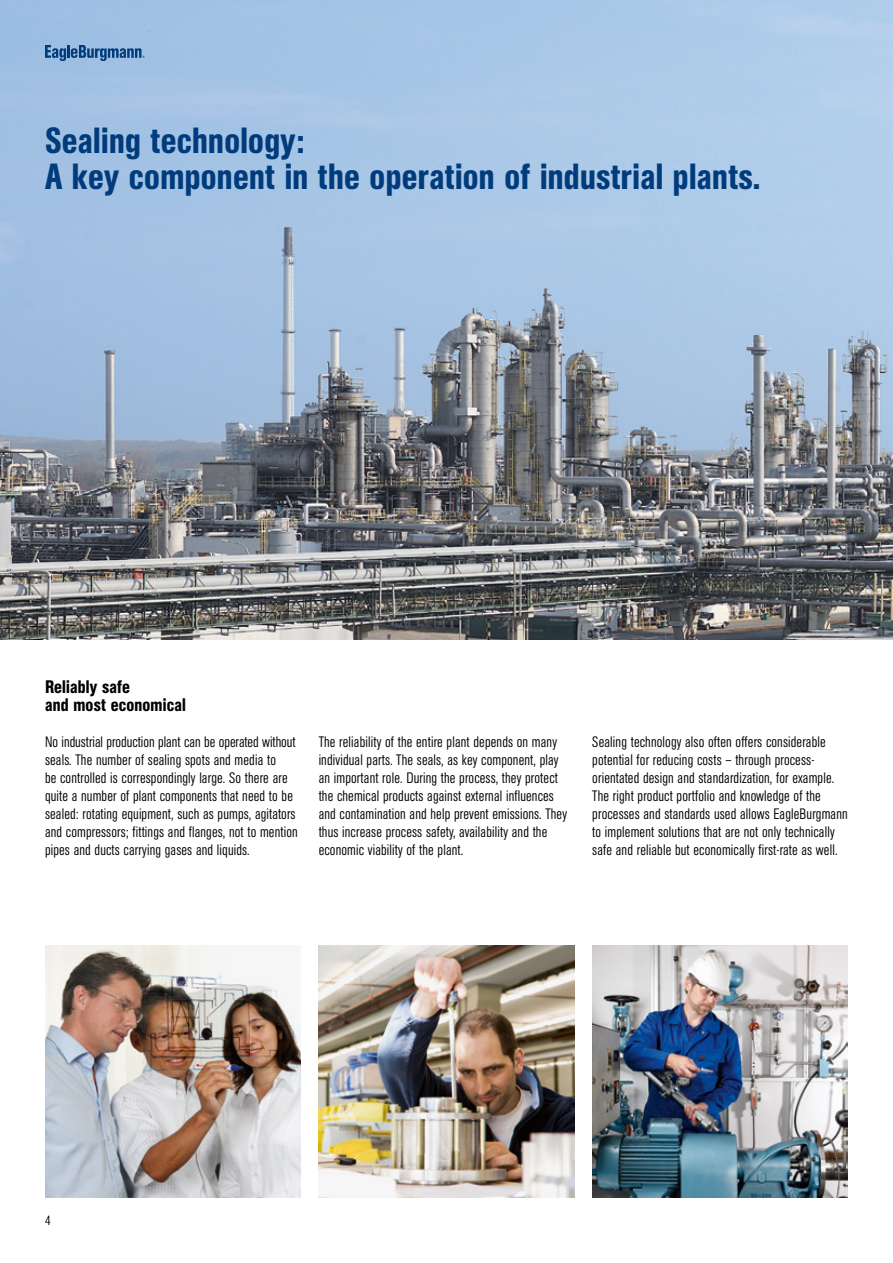
<style>
.page{position:relative;width:893px;height:1263px;background:#fff}
.page>*{position:absolute;margin:0;border:0;box-sizing:border-box;transform-origin:0 0}
.t1{font:500 condensed 36px/36px "AG Book Pro";letter-spacing:.01em;color:#003b7c}
.t2{font:500 condensed 18px/18px "AG Book Pro";letter-spacing:.01em;color:#000}
.t3{font:300 condensed 15px/18px "AG Book Pro";letter-spacing:.01em;color:#000}
.t4{font:300 condensed 13.5px "AG Book Pro";color:#000}
</style>
<div class="page">
<img style="left:0;top:0;width:893px;height:639px">
<img style="left:319px;top:945px;width:255px;height:252px">
<img style="left:592px;top:945px;width:256px;height:252px">
<img style="left:45px;top:945px;width:256px;height:252px">
<svg style="left:45px;top:45px;width:100px;height:16px;background:#5a87b7"></svg>
<h1 class="t1" style="left:45px;top:122px;width:717px">Sealing technology:<br>A key component in the operation of industrial plants.</h1>
<p class="t2" style="left:45px;top:678px;width:142px">Reliably safe<br>and most economical</p>
<p class="t3" style="left:45px;top:733px;width:254px">No industrial production plant can be operated without seals. The number of sealing spots and media to<br>be controlled is correspondingly large. So there are quite a number of plant components that need to be sealed: rotating equipment, such as pumps, agitators and compressors; fittings and flanges, not to mention pipes and ducts carrying gases and liquids.</p>
<p class="t3" style="left:319px;top:733px;width:250px">The reliability of the entire plant depends on many individual parts. The seals, as key component, play an important role. During the process, they protect the chemical products against external influences and contamination and help prevent emissions. They thus increase process safety, availability and the economic viability of the plant.</p>
<p class="t3" style="left:592px;top:733px;width:257px">Sealing technology also often offers considerable potential for reducing costs – through process&shy;orientated design and standardization, for example.<br>The right product portfolio and knowledge of the processes and standards used allows EagleBurgmann to implement solutions that are not only technically safe and reliable but economically first-rate as well.</p>
<p class="t4" style="left:45px;top:1212px;width:7px">4</p>
</div>
